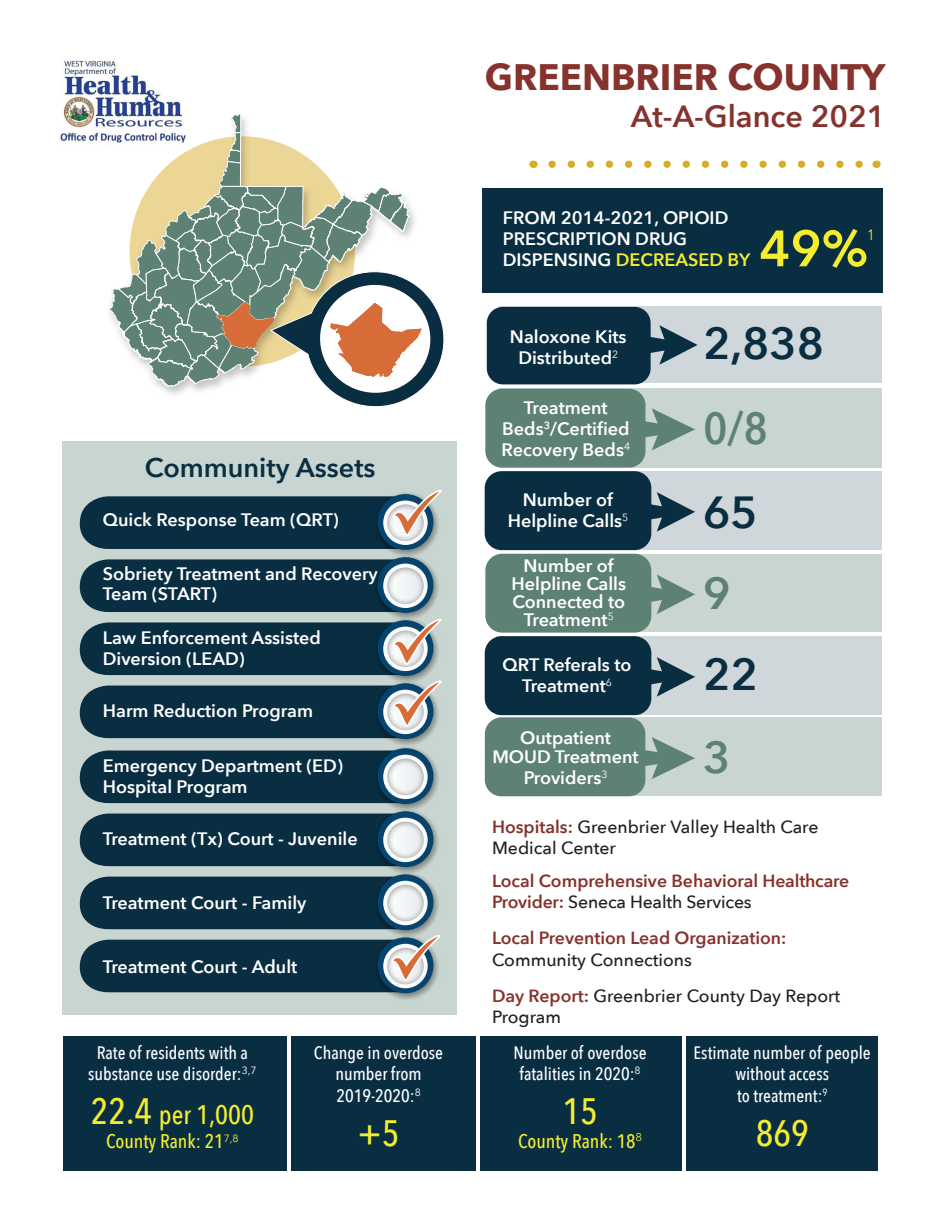
<style>
.page{position:relative;width:945px;height:1215px;background:#fff}
.page>*{position:absolute;margin:0;border:0;box-sizing:border-box;transform-origin:0 0}
.t1{font:600 50.55px "Avenir Next";color:#f4ed2f}
.t2{font:600 44.85px "Avenir Next";color:#092e42}
.t3{font:600 44.85px "Avenir Next";color:#5d8172;scale:.9 1}
.t4{font:600 44.85px "Avenir Next";color:#5d8172}
.t5{font:700 36.75px "Avenir Next";color:#86322d}
.t6{font:500 36.6px "Avenir Next Condensed";color:#f4ed2f}
.t7{font:600 30.6px "Avenir Next";color:#86322d}
.t8{font:600 27px "Avenir Next";color:#092e42}
.t9{font:500 26.85px "Avenir Next Condensed";color:#f4ed2f}
.t10{font:500 19.8px "Avenir Next Condensed";color:#f4ed2f}
.t11{font:600 18px/21px "Avenir Next";color:#fff;text-align:center}
.t12{font:500 18px/21.6px "Avenir Next Condensed";color:#fff;text-align:center}
.t13{font:500 17.7px/21.1px "Avenir Next";color:#231f20}
.t14{font:600 17.7px/21.1px "Avenir Next";color:#86322d}
.t15{font:14.85px "Avenir Next";color:#f4ed2f;scale:.9 1}
.s1{font-size:36.6px}
.s2{color:#f4ed2f}
.s3{font-weight:600;color:#86322d}
.s4{font-weight:500;color:#231f20}
.s5{font-size:19.5px}
</style>
<div class="page">
<svg style="left:109px;top:114px;width:335px;height:293px"></svg>
<div style="left:63px;top:1036px;width:815px;height:135px;background:#092e42"></div>
<div style="left:482px;top:188px;width:401px;height:104px;background:#092e42"></div>
<div style="left:62px;top:441px;width:395px;height:573px;background:#c9d5d0"></div>
<svg style="left:371px;top:489px;width:71px;height:70px"></svg>
<svg style="left:371px;top:552px;width:71px;height:70px"></svg>
<svg style="left:371px;top:678px;width:71px;height:70px"></svg>
<div style="left:80px;top:750px;width:304px;height:53px;background:#092e42"></div>
<svg style="left:371px;top:743px;width:71px;height:70px"></svg>
<div style="left:378px;top:748px;width:55px;height:56px;background:#06436d;border-radius:50%"></div>
<svg style="left:383px;top:755px;width:45px;height:44px"></svg>
<svg style="left:387px;top:759px;width:37px;height:36px"></svg>
<div style="left:80px;top:814px;width:303px;height:52px;background:#092e42"></div>
<svg style="left:371px;top:806px;width:71px;height:70px"></svg>
<div style="left:378px;top:811px;width:55px;height:56px;background:#06436d;border-radius:50%"></div>
<svg style="left:383px;top:818px;width:45px;height:44px"></svg>
<svg style="left:387px;top:822px;width:37px;height:36px"></svg>
<svg style="left:371px;top:869px;width:71px;height:71px"></svg>
<svg style="left:371px;top:932px;width:71px;height:71px"></svg>
<img style="left:60px;top:60px;width:131px;height:85px">
<div style="left:500px;top:388px;width:382px;height:80px;background:#c9d5d0"></div>
<div style="left:499px;top:307px;width:383px;height:76px;background:#d0d7db"></div>
<svg style="left:651px;top:325px;width:47px;height:40px"></svg>
<div style="left:487px;top:307px;width:164px;height:77px;background:#092e42;border-radius:16px"></div>
<svg style="left:646px;top:408px;width:49px;height:42px"></svg>
<div style="left:486px;top:389px;width:159px;height:78px;background:#5d8172;border-radius:16px"></div>
<div style="left:485px;top:389px;width:161px;height:79px;border:1px solid #5d8172;border-radius:16px"></div>
<div style="left:500px;top:555px;width:382px;height:77px;background:#c9d5d0"></div>
<svg style="left:651px;top:575px;width:44px;height:39px"></svg>
<div style="left:486px;top:554px;width:165px;height:78px;background:#5d8172;border-radius:16px"></div>
<div style="left:485px;top:554px;width:166px;height:79px;border:1px solid #5d8172;border-radius:16px"></div>
<div style="left:496px;top:636px;width:386px;height:79px;background:#d0d7db"></div>
<svg style="left:651px;top:657px;width:44px;height:40px"></svg>
<div style="left:485px;top:637px;width:166px;height:77px;background:#092e42;border-radius:16px"></div>
<div style="left:485px;top:636px;width:166px;height:79px;border:1px solid #092e42;border-radius:16px"></div>
<div style="left:498px;top:717px;width:384px;height:79px;background:#c9d5d0"></div>
<svg style="left:645px;top:737px;width:50px;height:42px"></svg>
<div style="left:485px;top:718px;width:160px;height:78px;background:#5d8172;border-radius:16px"></div>
<div style="left:485px;top:717px;width:160px;height:79px;border:1px solid #5d8172;border-radius:16px"></div>
<div style="left:502px;top:472px;width:380px;height:78px;background:#d0d7db"></div>
<svg style="left:651px;top:492px;width:44px;height:40px"></svg>
<div style="left:485px;top:472px;width:166px;height:77px;background:#092e42;border-radius:16px"></div>
<div style="left:485px;top:471px;width:166px;height:79px;border:1px solid #092e42;border-radius:16px"></div>
<hr style="left:476px;top:1031px;width:3px;height:161px;background:#fff">
<hr style="left:683px;top:1024px;width:3px;height:162px;background:#fff">
<svg style="left:552px;top:161px;width:23px;height:7px"></svg>
<svg style="left:590px;top:161px;width:273px;height:7px"></svg>
<hr style="left:287px;top:1026px;width:3px;height:161px;background:#fff">
<svg style="left:80px;top:489px;width:362px;height:60px"></svg>
<svg style="left:80px;top:559px;width:362px;height:179px;background:#385664"></svg>
<svg style="left:80px;top:877px;width:362px;height:115px;background:#335261"></svg>
<h3 class="t8" style="left:145px;top:445px;width:232px">Community Assets</h3>
<p class="t11" style="left:103px;top:509px;width:238px">Quick Response Team (QRT)</p>
<p class="t11" style="left:103px;top:563px;width:277px;line-height:20.5px;text-align:left">Sobriety Treatment and Recovery<br>Team (START)</p>
<p class="t11" style="left:103px;top:627px;width:220px;line-height:20.5px;text-align:left">Law Enforcement Assisted<br>Diversion (LEAD)</p>
<p class="t11" style="left:103px;top:700px;width:212px">Harm Reduction Program</p>
<p class="t11" style="left:103px;top:755px;width:242px;line-height:20.5px;text-align:left">Emergency Department (ED)<br>Hospital Program</p>
<p class="t11" style="left:103px;top:828px;width:256px">Treatment (Tx) Court - Juvenile</p>
<p class="t11" style="left:103px;top:892px;width:205px">Treatment Court - Family</p>
<p class="t11" style="left:103px;top:956px;width:196px">Treatment Court - Adult</p>
<p class="t12" style="left:88px;top:1042px;width:170px">Rate of residents with a substance use disorder:<sup>3,7</sup></p>
<h3 class="t9" style="left:91px;top:1099px;width:165px"><span class="s1">22.4</span> per 1,000</h3>
<p class="t10" style="left:106px;top:1129px;width:134px">County Rank: 21<sup>7,8</sup></p>
<p class="t12" style="left:314px;top:1042px;width:131px">Change in overdose number from<br>2019-2020:<sup>8</sup></p>
<h3 class="t6" style="left:358px;top:1111px;width:44px">+5</h3>
<h3 class="t5" style="left:485px;top:45px;width:402px">GREENBRIER COUNTY</h3>
<h3 class="t7" style="left:631px;top:90px;width:256px">At-A-Glance 2021</h3>
<p class="t11" style="left:503px;top:207px;width:249px;text-align:left">FROM 2014-2021, OPIOID<br>PRESCRIPTION DRUG<br>DISPENSING <span class="s2">DECREASED BY</span></p>
<h1 class="t1" style="left:760px;top:205px;width:110px">49%</h1>
<p class="t15" style="left:867px;top:222px;width:10px">1</p>
<p class="t11" style="left:510px;top:326px;width:118px">Naloxone Kits<br>Distributed<sup>2</sup></p>
<h2 class="t2" style="left:703px;top:305px;width:123px">2,838</h2>
<p class="t11" style="left:502px;top:396px;width:130px">Treatment<br>Beds<sup>3</sup>/Certified<br>Recovery Beds<sup>4</sup></p>
<h2 class="t3" style="left:703px;top:390px;width:74px">0/8</h2>
<p class="t11" style="left:508px;top:489px;width:122px">Number of<br>Helpline Calls<sup>5</sup></p>
<h2 class="t2" style="left:703px;top:474px;width:56px">65</h2>
<p class="t11" style="left:512px;top:556px;width:116px;line-height:18px">Number of<br>Helpline Calls<br>Connected to<br>Treatment<sup>5</sup></p>
<h2 class="t4" style="left:703px;top:555px;width:29px">9</h2>
<p class="t11" style="left:503px;top:654px;width:130px">QRT Referals to<br>Treatment<sup>6</sup></p>
<h2 class="t2" style="left:703px;top:636px;width:56px">22</h2>
<p class="t11" style="left:492px;top:729px;width:148px;line-height:18px">Outpatient<br>MOUD Treatment</p>
<p class="t11" style="left:524px;top:766px;width:85px">Providers<sup>3</sup></p>
<h2 class="t4" style="left:703px;top:718px;width:29px">3</h2>
<p class="t13" style="left:492px;top:815px;width:328px"><span class="s3">Hospitals:</span> Greenbrier Valley Health Care<br>Medical Center</p>
<p class="t14" style="left:492px;top:870px;width:359px">Local Comprehensive Behavioral Healthcare<br>Provider: <span class="s4">Seneca Health Services</span></p>
<p class="t14" style="left:492px;top:927px;width:296px">Local Prevention Lead Organization:</p>
<p class="t13" style="left:492px;top:941px;width:350px;line-height:36.2px">Community Connections<br><span class="s3">Day Report:</span> Greenbrier County Day Report</p>
<p class="t13" style="left:492px;top:1005px;width:70px">Program</p>
<p class="t12" style="left:514px;top:1042px;width:135px">Number of overdose fatalities in 2020:<sup>8</sup></p>
<h3 class="t6" style="left:562px;top:1089px;width:37px">15</h3>
<p class="t10" style="left:518px;top:1129px;width:126px">County Rank: <span class="s5">18</span><sup>8</sup></p>
<p class="t12" style="left:694px;top:1042px;width:179px">Estimate number of people without access<br>to treatment:<sup>9</sup></p>
<h3 class="t6" style="left:756px;top:1111px;width:54px">869</h3>
</div>
